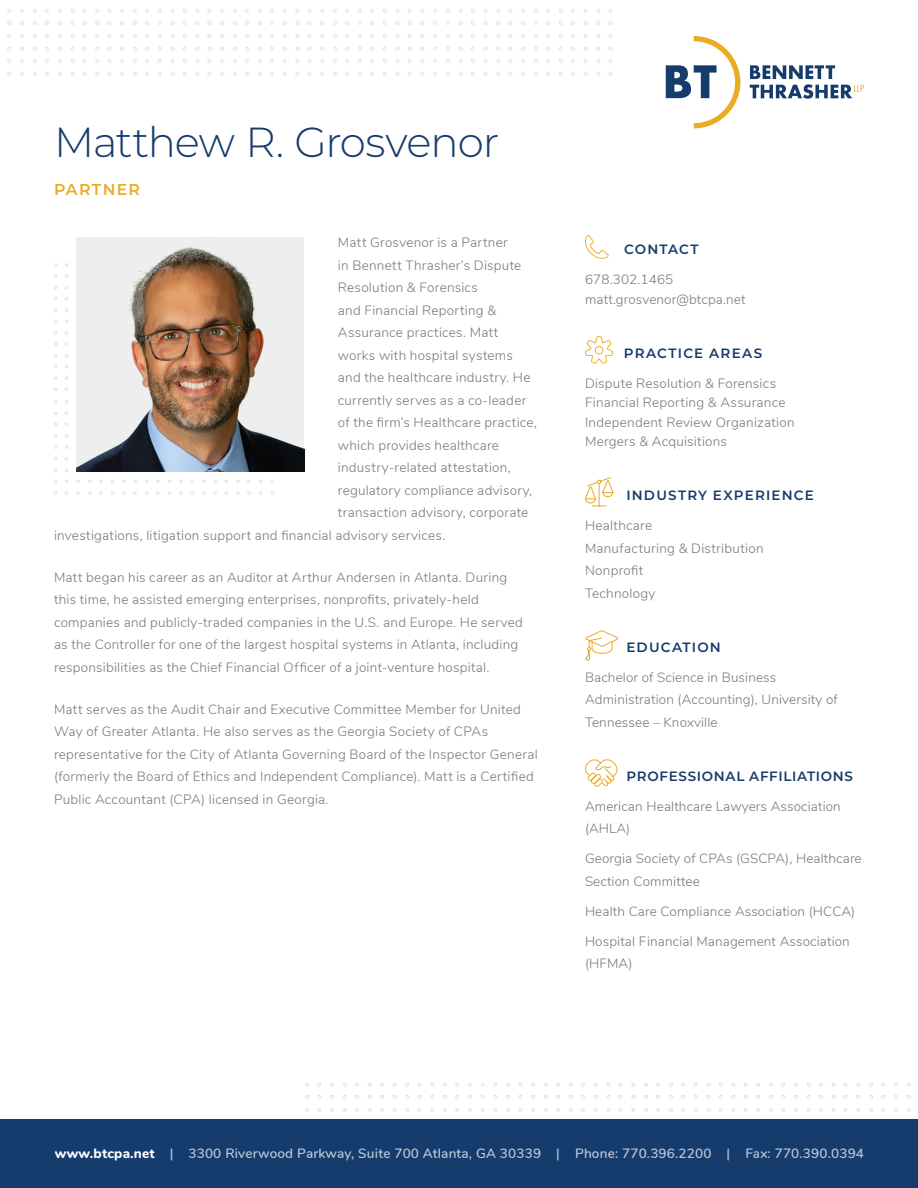
<style>
.page{position:relative;width:918px;height:1188px;background:#fff}
.page>*{position:absolute;margin:0;border:0;box-sizing:border-box;transform-origin:0 0}
.t1{font:300 42px "Montserrat";letter-spacing:-.025em;color:#163c6d}
.t2{font:600 15.75px "Montserrat";letter-spacing:.08em;color:#ebab22}
.t3{font:300 13.5px/22.5px "Nunito";letter-spacing:.015em;color:#76787b}
.t4{font:600 13.5px "Nunito";letter-spacing:.015em;color:#bdc5d7}
.t5{font:600 13.5px "Montserrat";letter-spacing:.085em;color:#163c6d}
.t6{font:600 13.5px "Montserrat";letter-spacing:.05em;color:#163c6d}
.s1{font-weight:800;color:#fff}
</style>
<div class="page">
<svg style="left:585px;top:235px;width:24px;height:24px"></svg>
<svg style="left:585px;top:336px;width:28px;height:28px"></svg>
<svg style="left:585px;top:477px;width:29px;height:30px"></svg>
<svg style="left:585px;top:630px;width:34px;height:31px"></svg>
<svg style="left:584px;top:759px;width:34px;height:28px"></svg>
<svg style="left:750px;top:65px;width:114px;height:34px"></svg>
<svg style="left:666px;top:36px;width:74px;height:92px"></svg>
<img style="left:7px;top:9px;width:606px;height:67px">
<img style="left:304px;top:1083px;width:614px;height:37px">
<img style="left:54px;top:263px;width:220px;height:232px">
<div style="left:0;top:1120px;width:918px;height:68px;background:#163c6d"></div>
<img style="left:76px;top:237px;width:228px;height:235px">
<p class="t1" style="left:54px;top:114px;width:447px">Matthew R. Grosvenor</p>
<p class="t2" style="left:54px;top:178px;width:88px">PARTNER</p>
<p class="t3" style="left:338px;top:231px;width:171px">Matt Grosvenor is a Partner</p>
<p class="t3" style="left:338px;top:253px;width:185px">in Bennett Thrasher’s Dispute</p>
<p class="t3" style="left:338px;top:276px;width:142px">Resolution &amp; Forensics</p>
<p class="t3" style="left:338px;top:298px;width:160px">and Financial Reporting &amp;</p>
<p class="t3" style="left:338px;top:321px;width:162px">Assurance practices. Matt</p>
<p class="t3" style="left:338px;top:343px;width:176px">works with hospital systems</p>
<p class="t3" style="left:338px;top:366px;width:194px">and the healthcare industry. He</p>
<p class="t3" style="left:338px;top:388px;width:190px">currently serves as a co-leader</p>
<p class="t3" style="left:338px;top:411px;width:201px">of the firm’s Healthcare practice,</p>
<p class="t3" style="left:338px;top:433px;width:163px">which provides healthcare</p>
<p class="t3" style="left:338px;top:456px;width:174px">industry-related attestation,</p>
<p class="t3" style="left:338px;top:478px;width:196px">regulatory compliance advisory,</p>
<p class="t3" style="left:338px;top:501px;width:192px">transaction advisory, corporate</p>
<p class="t3" style="left:54px;top:523px;width:393px">investigations, litigation support and financial advisory services.</p>
<p class="t3" style="left:54px;top:565px;width:470px">Matt began his career as an Auditor at Arthur Andersen in Atlanta. During this time, he assisted emerging enterprises, nonprofits, privately-held companies and publicly-traded companies in the U.S. and Europe. He served as the Controller for one of the largest hospital systems in Atlanta, including responsibilities as the Chief Financial Officer of a joint-venture hospital.</p>
<p class="t3" style="left:54px;top:697px;width:485px">Matt serves as the Audit Chair and Executive Committee Member for United Way of Greater Atlanta. He also serves as the Georgia Society of CPAs representative for the City of Atlanta Governing Board of the Inspector General (formerly the Board of Ethics and Independent Compliance). Matt is a Certified Public Accountant (CPA) licensed in Georgia.</p>
<p class="t5" style="left:624px;top:240px;width:76px">CONTACT</p>
<p class="t3" style="left:585px;top:269px;width:162px;line-height:19.5px">678.302.1465 matt.grosvenor@btcpa.net</p>
<p class="t5" style="left:624px;top:343px;width:140px">PRACTICE AREAS</p>
<p class="t3" style="left:585px;top:373px;width:211px;line-height:19.5px">Dispute Resolution &amp; Forensics<br>Financial Reporting &amp; Assurance<br>Independent Review Organization<br>Mergers &amp; Acquisitions</p>
<p class="t5" style="left:626px;top:486px;width:189px">INDUSTRY EXPERIENCE</p>
<p class="t3" style="left:585px;top:514px;width:180px">Healthcare<br>Manufacturing &amp; Distribution<br>Nonprofit<br>Technology</p>
<p class="t5" style="left:626px;top:637px;width:96px">EDUCATION</p>
<p class="t3" style="left:585px;top:665px;width:254px">Bachelor of Science in Business<br>Administration (Accounting), University of<br>Tennessee – Knoxville</p>
<p class="t6" style="left:627px;top:766px;width:228px">PROFESSIONAL AFFILIATIONS</p>
<p class="t3" style="left:585px;top:794px;width:257px">American Healthcare Lawyers Association (AHLA)</p>
<p class="t3" style="left:585px;top:847px;width:278px">Georgia Society of CPAs (GSCPA), Healthcare<br>Section Committee</p>
<p class="t3" style="left:585px;top:899px;width:272px">Health Care Compliance Association (HCCA)</p>
<p class="t3" style="left:585px;top:929px;width:266px">Hospital Financial Management Association (HFMA)</p>
<p class="t4" style="left:55px;top:1144px;width:811px"><span class="s1">www.btcpa.net</span> | 3300 Riverwood Parkway, Suite 700 Atlanta, GA 30339 | Phone: 770.396.2200 | Fax: 770.390.0394</p>
</div>
